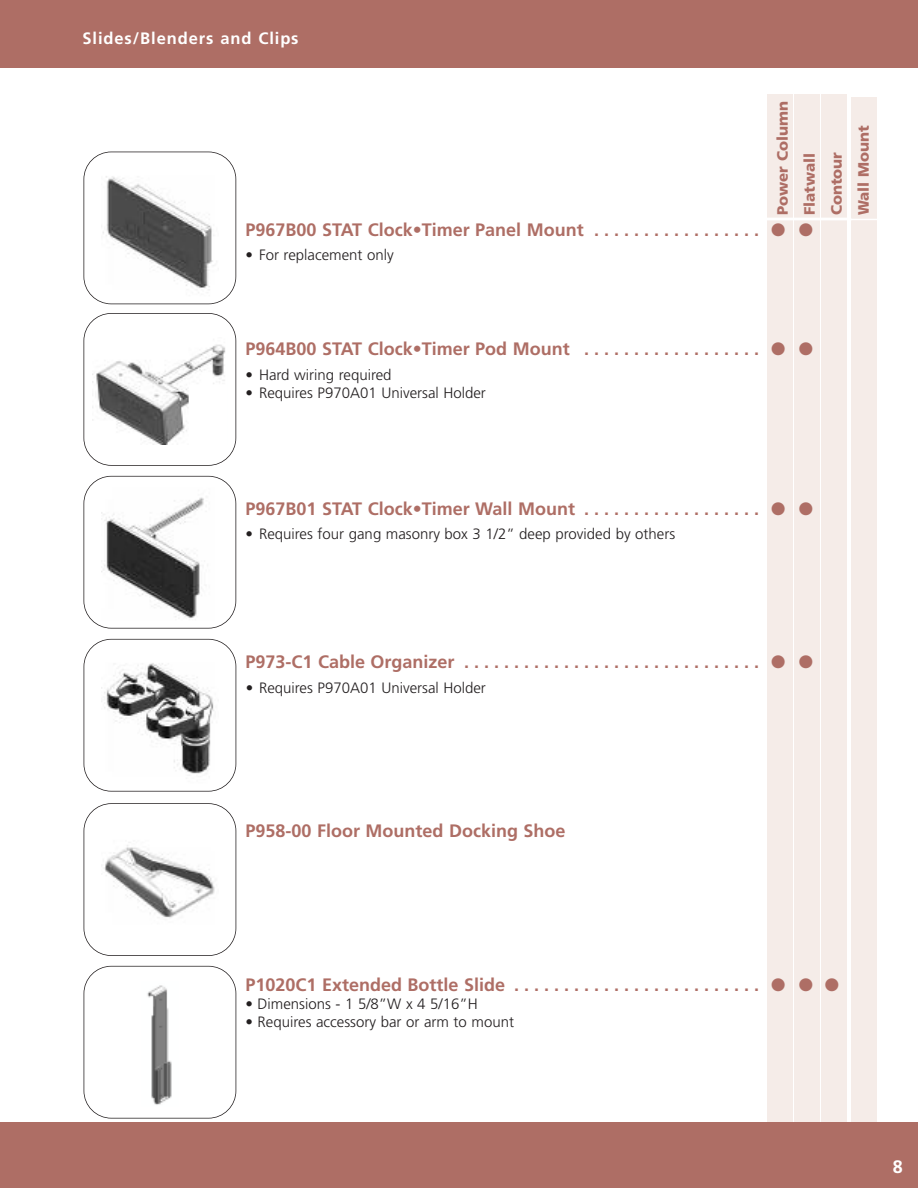
<style>
.page{position:relative;width:918px;height:1188px;background:#fff}
.page>*{position:absolute;margin:0;border:0;box-sizing:border-box;transform-origin:0 0}
.t1{font:700 18px "Frutiger";color:#ae6e65}
.t2{font:700 18px "Frutiger";color:#fff}
.t3{font:700 16.5px "Frutiger";letter-spacing:.055em;color:#fff}
.t4{font:300 15px "Frutiger";color:#231f20}
.t5{font:900 15px/27px "Frutiger";color:#ae6e65}
</style>
<div class="page">
<div style="left:851px;top:97px;width:25px;height:1029px;background:#f5ece8"></div>
<div style="left:0;top:0;width:918px;height:68px;background:#ae6e65"></div>
<div style="left:768px;top:95px;width:25px;height:1030px;background:#f5ece8"></div>
<div style="left:795px;top:95px;width:25px;height:1030px;background:#f5ece8"></div>
<div style="left:822px;top:95px;width:25px;height:1028px;background:#f5ece8"></div>
<img style="left:102px;top:640px;width:116px;height:151px">
<div style="left:84px;top:639px;width:152px;height:153px;border:2px solid #231f20;border-radius:28px"></div>
<img style="left:102px;top:804px;width:116px;height:151px">
<div style="left:84px;top:803px;width:152px;height:153px;border:2px solid #231f20;border-radius:28px"></div>
<img style="left:147px;top:985px;width:25px;height:120px">
<div style="left:84px;top:966px;width:152px;height:153px;border:2px solid #231f20;border-radius:28px"></div>
<hr style="left:685px;top:218px;width:165px;height:1px;background:#fff">
<hr style="left:686px;top:219px;width:193px;height:1px;background:#fff">
<div style="left:0;top:1122px;width:918px;height:66px;background:#ae6e65"></div>
<img style="left:101px;top:152px;width:117px;height:151px">
<div style="left:84px;top:152px;width:152px;height:152px;border:2px solid #231f20;border-radius:28px"></div>
<img style="left:92px;top:344px;width:134px;height:100px">
<div style="left:84px;top:313px;width:152px;height:153px;border:2px solid #231f20;border-radius:28px"></div>
<img style="left:101px;top:477px;width:117px;height:151px">
<div style="left:84px;top:476px;width:152px;height:153px;border:2px solid #231f20;border-radius:28px"></div>
<p class="t3" style="left:82px;top:32px;width:218px">Slides/Blenders and Clips</p>
<p class="t5" style="left:770px;top:215px;width:116px;rotate:-90deg">Power Column<br>Flatwall<br>Contour<br>Wall Mount</p>
<p class="t1" style="left:246px;top:222px;width:569px">P967B00 STAT Clock•Timer Panel Mount . . . . . . . . . . . . . . . . . ● ●</p>
<p class="t4" style="left:246px;top:249px;width:150px">• For replacement only</p>
<p class="t1" style="left:246px;top:342px;width:569px">P964B00 STAT Clock•Timer Pod Mount . . . . . . . . . . . . . . . . . . ● ●</p>
<p class="t4" style="left:246px;top:368px;width:148px">• Hard wiring required</p>
<p class="t4" style="left:246px;top:386px;width:242px">• Requires P970A01 Universal Holder</p>
<p class="t1" style="left:246px;top:501px;width:569px">P967B01 STAT Clock•Timer Wall Mount . . . . . . . . . . . . . . . . . . ● ●</p>
<p class="t4" style="left:246px;top:528px;width:431px">• Requires four gang masonry box 3 1/2” deep provided by others</p>
<p class="t1" style="left:246px;top:654px;width:569px">P973-C1 Cable Organizer . . . . . . . . . . . . . . . . . . . . . . . . . . . . . . ● ●</p>
<p class="t4" style="left:246px;top:681px;width:242px">• Requires P970A01 Universal Holder</p>
<p class="t1" style="left:246px;top:823px;width:322px">P958-00 Floor Mounted Docking Shoe</p>
<p class="t1" style="left:246px;top:977px;width:595px">P1020C1 Extended Bottle Slide . . . . . . . . . . . . . . . . . . . . . . . . . ● ● ●</p>
<p class="t4" style="left:246px;top:998px;width:234px">• Dimensions - 1 5/8”W x 4 5/16”H</p>
<p class="t4" style="left:246px;top:1016px;width:270px">• Requires accessory bar or arm to mount</p>
<p class="t2" style="left:893px;top:1159px;width:12px">8</p>
</div>
